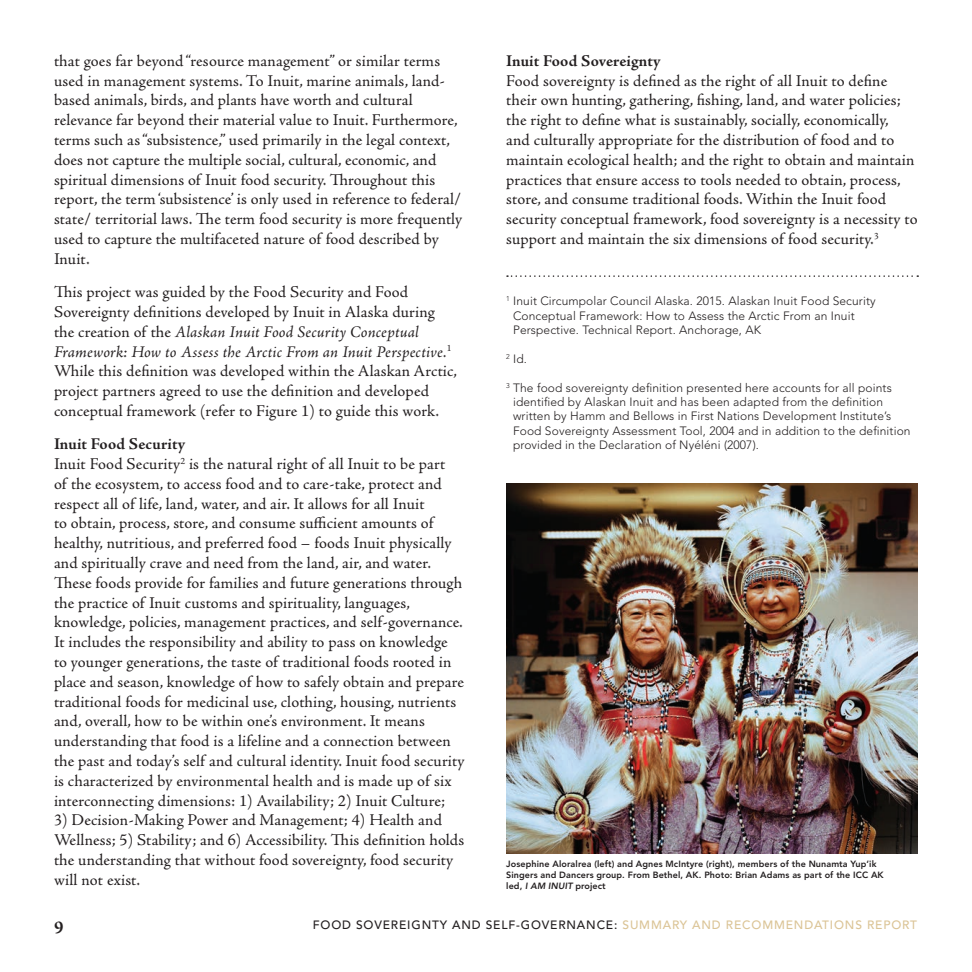
<style>
.page{position:relative;width:972px;height:972px;background:#fff}
.page>*{position:absolute;margin:0;border:0;box-sizing:border-box;transform-origin:0 0}
.t1{font:700 18px "Adobe Jenson Pro";color:#231f20}
._2019_ICC_body_copy{font:16.5px/19.8px "Adobe Jenson Pro";letter-spacing:.005em;color:#231f20}
._2019_ICC_subhead{font:700 16.5px "Adobe Jenson Pro";letter-spacing:.005em;color:#231f20}
.ICC_footnote{font:300 12px/14.4px "Avenir LT Std";letter-spacing:.01em;color:#231f20}
.t2{font:500 12px "Avenir LT Std";letter-spacing:.07em;color:#231f20}
.ICC_photo_credit{font:800 9px/10.8px "Avenir LT Std";letter-spacing:.01em;color:#231f20}
.s1{font-style:italic}
.s2{color:#dbc496}
</style>
<div class="page">
<img style="left:506px;top:483px;width:412px;height:371px">
<svg style="left:507px;top:275px;width:411px;height:2px"></svg>
<p class="_2019_ICC_body_copy" style="left:54px;top:51px;width:410px">that goes far beyond “resource management” or similar terms used in management systems. To Inuit, marine animals, land&shy;based animals, birds, and plants have worth and cultural relevance far beyond their material value to Inuit. Furthermore, terms such as “subsistence,” used primarily in the legal context, does not capture the multiple social, cultural, economic, and spiritual dimensions of Inuit food security. Throughout this report, the term ‘subsistence’ is only used in reference to federal/ state/ territorial laws. The term food security is more frequently used to capture the multifaceted nature of food described by Inuit.</p>
<p class="_2019_ICC_body_copy" style="left:54px;top:282px;width:405px">This project was guided by the Food Security and Food Sovereignty definitions developed by Inuit in Alaska during the creation of the <span class="s1">Alaskan Inuit Food Security Conceptual Framework: How to Assess the Arctic From an Inuit Perspective.</span><sup>1<br></sup>While this definition was developed within the Alaskan Arctic, project partners agreed to use the definition and developed conceptual framework (refer to Figure 1) to guide this work.</p>
<p class="_2019_ICC_subhead" style="left:54px;top:435px;width:133px">Inuit Food Security</p>
<p class="_2019_ICC_body_copy" style="left:54px;top:454px;width:412px">Inuit Food Security<sup>2</sup> is the natural right of all Inuit to be part<br>of the ecosystem, to access food and to care-take, protect and respect all of life, land, water, and air. It allows for all Inuit<br>to obtain, process, store, and consume sufficient amounts of healthy, nutritious, and preferred food – foods Inuit physically and spiritually crave and need from the land, air, and water.<br>These foods provide for families and future generations through the practice of Inuit customs and spirituality, languages, knowledge, policies, management practices, and self-governance.<br>It includes the responsibility and ability to pass on knowledge to younger generations, the taste of traditional foods rooted in place and season, knowledge of how to safely obtain and prepare traditional foods for medicinal use, clothing, housing, nutrients and, overall, how to be within one’s environment. It means understanding that food is a lifeline and a connection between the past and today’s self and cultural identity. Inuit food security is characterized by environmental health and is made up of six interconnecting dimensions: 1) Availability; 2) Inuit Culture;</p>
<p class="_2019_ICC_body_copy" style="left:54px;top:811px;width:412px">3) Decision-Making Power and Management; 4) Health and Wellness; 5) Stability; and 6) Accessibility. This definition holds the understanding that without food sovereignty, food security will not exist.</p>
<p class="_2019_ICC_subhead" style="left:506px;top:51px;width:156px">Inuit Food Sovereignty</p>
<p class="_2019_ICC_body_copy" style="left:506px;top:71px;width:413px">Food sovereignty is defined as the right of all Inuit to define their own hunting, gathering, fishing, land, and water policies; the right to define what is sustainably, socially, economically,<br>and culturally appropriate for the distribution of food and to maintain ecological health; and the right to obtain and maintain practices that ensure access to tools needed to obtain, process, store, and consume traditional foods. Within the Inuit food security conceptual framework, food sovereignty is a necessity to support and maintain the six dimensions of food security.<sup>3</sup></p>
<p class="ICC_footnote" style="left:513px;top:294px;width:364px;text-indent:-7px"><sup>1</sup> Inuit Circumpolar Council Alaska. 2015. Alaskan Inuit Food Security<br>Conceptual Framework: How to Assess the Arctic From an Inuit<br>Perspective. Technical Report. Anchorage, AK</p>
<p class="ICC_footnote" style="left:506px;top:352px;width:22px"><sup>2</sup> Id.</p>
<p class="ICC_footnote" style="left:513px;top:380px;width:399px;text-indent:-7px"><sup>3</sup> The food sovereignty definition presented here accounts for all points identified by Alaskan Inuit and has been adapted from the definition written by Hamm and Bellows in First Nations Development Institute’s Food Sovereignty Assessment Tool, 2004 and in addition to the definition provided in the Declaration of Nyéléni (2007).</p>
<p class="ICC_photo_credit" style="left:506px;top:859px;width:379px">Josephine Aloralrea (left) and Agnes McIntyre (right), members of the Nunamta Yup’ik<br>Singers and Dancers group. From Bethel, AK. Photo: Brian Adams as part of the ICC AK led, <span class="s1">I AM INUIT</span> project</p>
<p class="t1" style="left:54px;top:917px;width:11px">9</p>
<p class="t2" style="left:313px;top:918px;width:606px">FOOD SOVEREIGNTY AND SELF-GOVERNANCE: <span class="s2">SUMMARY AND RECOMMENDATIONS REPORT</span></p>
</div>
